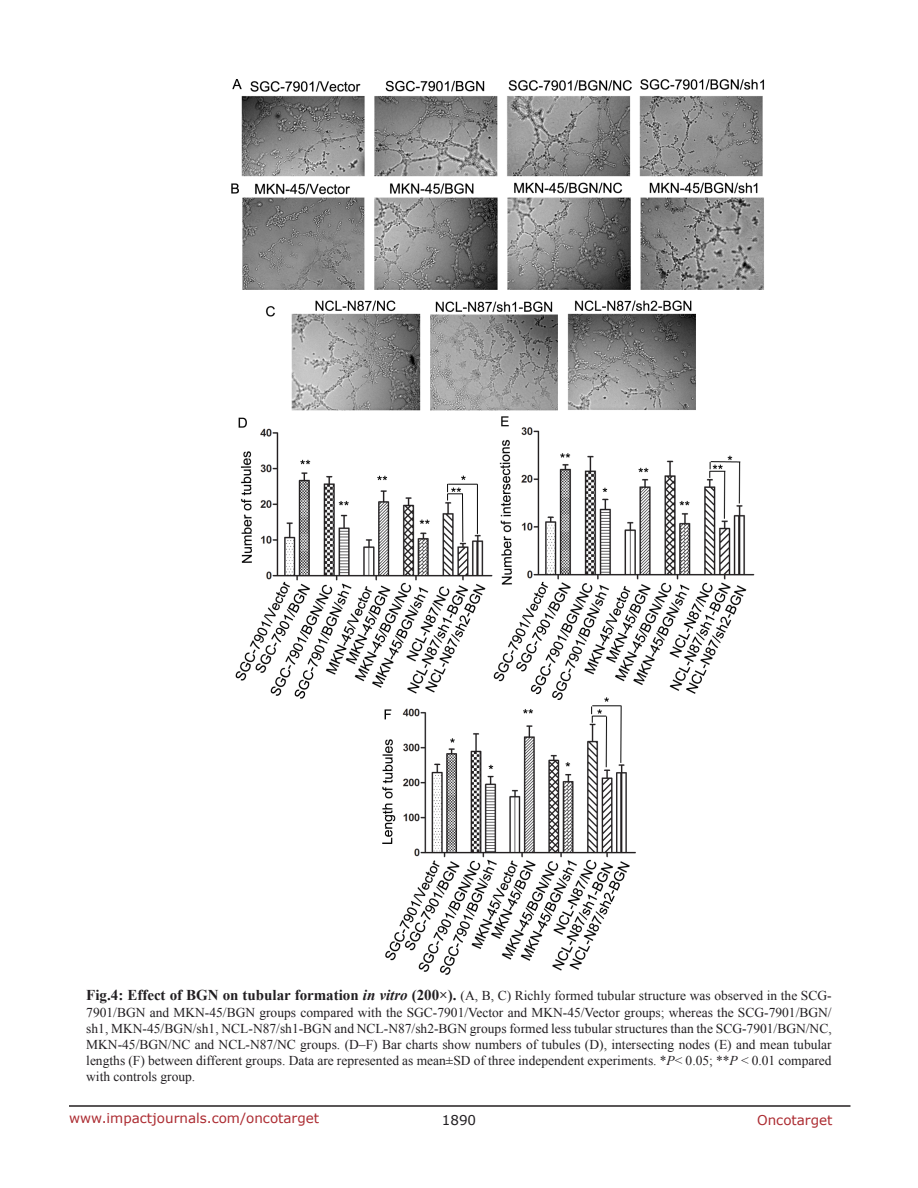
<style>
.page{position:relative;width:918px;height:1188px;background:#fff}
.page>*{position:absolute;margin:0;border:0;box-sizing:border-box;transform-origin:0 0}
.FigureText{font:13.5px/16.2px "Times New Roman";color:#221f22;text-align:justify}
.t1{font:13.5px "Verdana";color:#ac2b31}
.t2{font:13.5px "Verdana";color:#221f22}
.s1{font-weight:700;font-size:15px}
.s2{font-weight:700;font-style:italic;font-size:15px}
.s3{font-style:italic}
</style>
<div class="page">
<hr style="left:69px;top:1105px;width:781px;height:2px;background:#231f20">
<img style="left:231px;top:79px;width:533px;height:896px">
<p class="FigureText" style="left:86px;top:988px;width:747px"><span class="s1">Fig.4: Effect of BGN on tubular formation</span> <span class="s2">in vitro</span> <span class="s1">(200×).</span> (A, B, C) Richly formed tubular structure was observed in the SCG-7901/BGN and MKN-45/BGN groups compared with the SGC-7901/Vector and MKN-45/Vector groups; whereas the SCG-7901/BGN/ sh1, MKN-45/BGN/sh1, NCL-N87/sh1-BGN and NCL-N87/sh2-BGN groups formed less tubular structures than the SCG-7901/BGN/NC, MKN-45/BGN/NC and NCL-N87/NC groups. (D–F) Bar charts show numbers of tubules (D), intersecting nodes (E) and mean tubular lengths (F) between different groups. Data are represented as mean±SD of three independent experiments. *<span class="s3">P</span>&lt; 0.05; **<span class="s3">P</span> &lt; 0.01 compared with controls group.</p>
<p class="t1" style="left:69px;top:1109px;width:252px">www.impactjournals.com/oncotarget</p>
<p class="t2" style="left:442px;top:1111px;width:36px">1890</p>
<p class="t1" style="left:757px;top:1111px;width:77px">Oncotarget</p>
</div>
